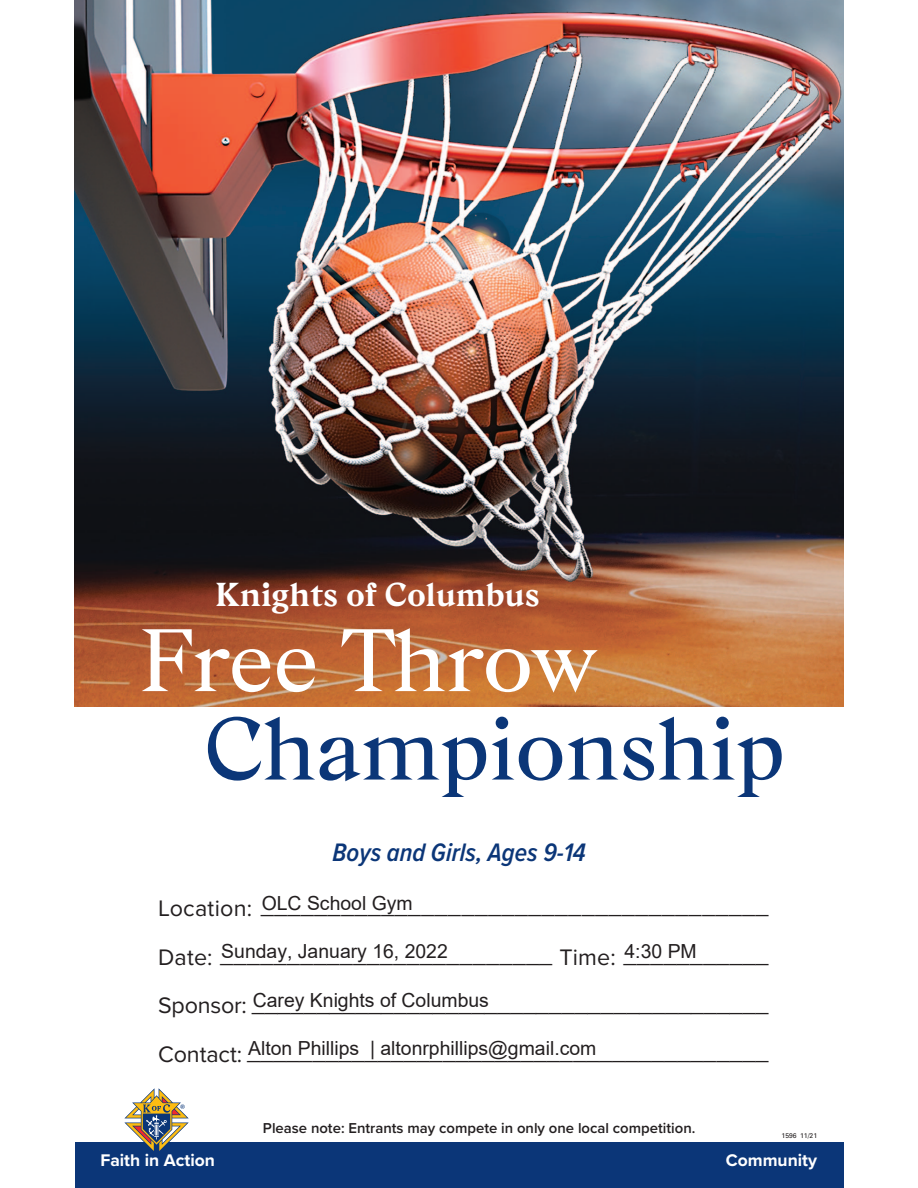
<style>
.page{position:relative;width:918px;height:1188px;background:#fff}
.page>*{position:absolute;margin:0;border:0;box-sizing:border-box;transform-origin:0 0}
.t1{font:88.05px "Mc Givney";letter-spacing:-.015em;color:#0b3678}
.t2{font:88.05px "Mc Givney";letter-spacing:-.025em;color:#fff}
.t3{font:700 33px "Mc Givney";color:#fff}
.t4{font:italic 600 26.25px "Proxima Nova Cond";color:#0b3678}
.t5{font:23.25px/48.6px "Proxima Nova";letter-spacing:-.005em;color:#231f20;text-align:justify}
.t6{font:19.35px "Arial";color:#231f20}
.t7{font:700 17.4px "Proxima Nova";color:#fff}
.t8{font:600 14.85px "Proxima Nova";color:#231f20}
.t9{font:700 14.55px "Garamond Premr Pro";color:#fff}
.t10{font:6.75px "Univers";color:#231f20}
.s1{font-size:19.35px}
</style>
<div class="page">
<img style="left:75px;top:0;width:768px;height:706px">
<div style="left:75px;top:1143px;width:768px;height:45px;background:#0b3678"></div>
<svg style="left:124px;top:1088px;width:65px;height:63px"></svg>
<h2 class="t3" style="left:215px;top:575px;width:326px">Knights of Columbus</h2>
<h1 class="t2" style="left:138px;top:601px;width:461px">Free Throw</h1>
<h1 class="t1" style="left:203px;top:690px;width:584px">Championship</h1>
<p class="t4" style="left:333px;top:842px;width:255px">Boys and Girls, Ages 9-14</p>
<p class="t6" style="left:262px;top:892px;width:153px">OLC School Gym</p>
<p class="t6" style="left:221px;top:941px;width:228px">Sunday, January 16, 2022</p>
<p class="t6" style="left:625px;top:941px;width:74px">4:30 PM</p>
<p class="t6" style="left:253px;top:989px;width:238px">Carey Knights of Columbus</p>
<p class="t6" style="left:248px;top:1038px;width:350px">Alton Phillips | altonrphillips@gmail.com</p>
<p class="t5" style="left:158px;top:882px;width:612px">Location: ______________________________________ Date: _________________________ Time: ___________ Sponsor: ________________________________________ Contact: ________________________________________</p>
<p class="t8" style="left:263px;top:1122px;width:434px">Please note: Entrants may compete in only one local competition.</p>
<p class="t10" style="left:782px;top:1133px;width:37px">1596 11/21</p>
<p class="t7" style="left:100px;top:1154px;width:116px">Faith in Action</p>
<p class="t7" style="left:726px;top:1154px;width:93px">Community</p>
<p class="t9" style="left:702px;top:1157px;width:100px"><span class="s1">C</span>OMMUNITY</p>
</div>
